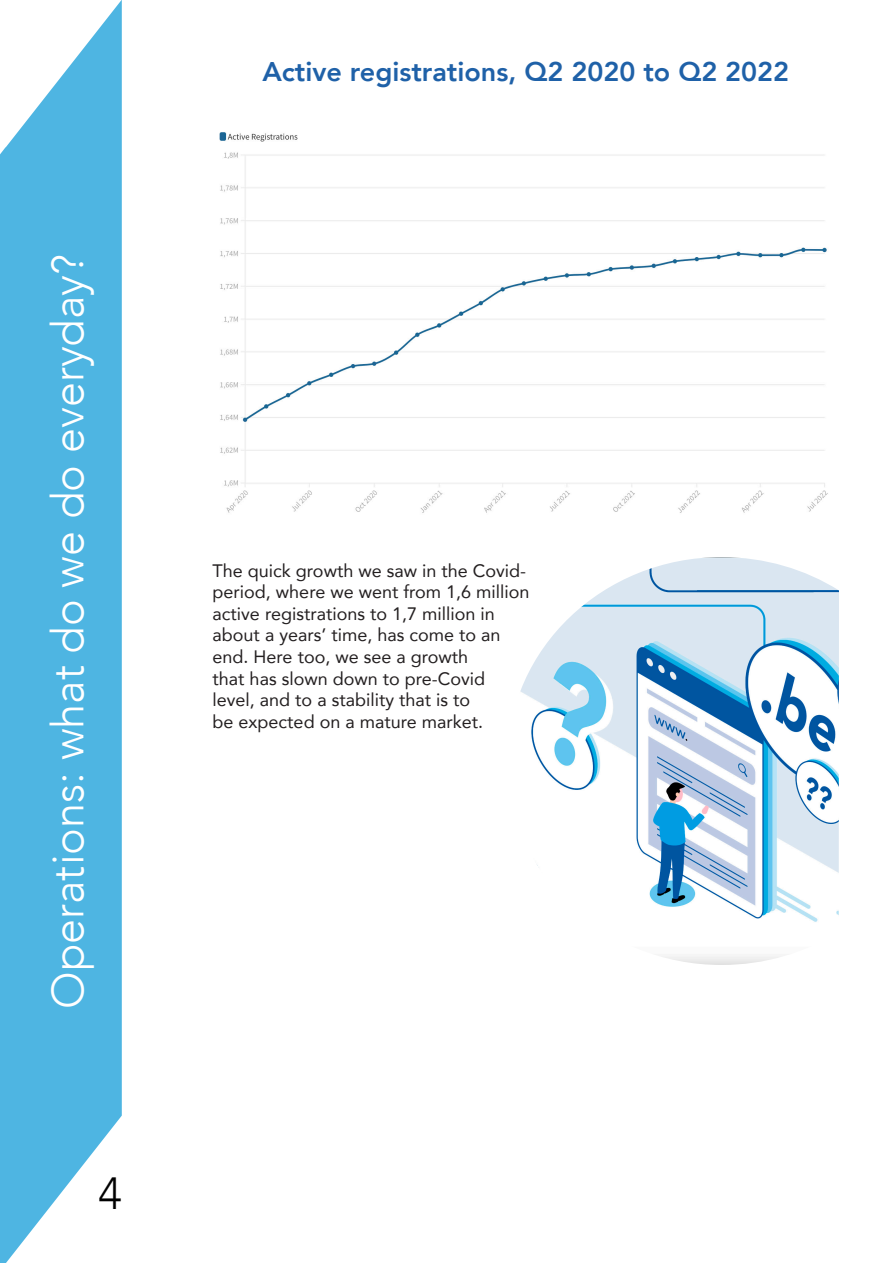
<style>
.page{position:relative;width:893px;height:1263px;background:#fff}
.page>*{position:absolute;margin:0;border:0;box-sizing:border-box;transform-origin:0 0}
.Page_title{font:300 45px "Avenir";color:#fff}
.t1{font:300 45px "Avenir";color:#000}
.Inline_titles{font:800 27px "Avenir";color:#1f61a8}
.t2{font:18px/21.6px "Avenir";color:#231f20}
</style>
<div class="page">
<svg style="left:0;top:0;width:122px;height:1263px;background:#62bde5"></svg>
<img style="left:520px;top:557px;width:319px;height:408px">
<img style="left:219px;top:132px;width:609px;height:381px">
<h1 class="Page_title" style="left:41px;top:1009px;width:756px;rotate:-90deg">Operations: what do we do everyday?</h1>
<h1 class="t1" style="left:98px;top:1166px;width:25px">4</h1>
<h3 class="Inline_titles" style="left:262px;top:51px;width:528px">Active registrations, Q2 2020 to Q2 2022</h3>
<p class="t2" style="left:213px;top:559px;width:318px">The quick growth we saw in the Covid&shy;period, where we went from 1,6 million active registrations to 1,7 million in about a years’ time, has come to an end. Here too, we see a growth<br>that has slown down to pre-Covid level, and to a stability that is to<br>be expected on a mature market.</p>
</div>
